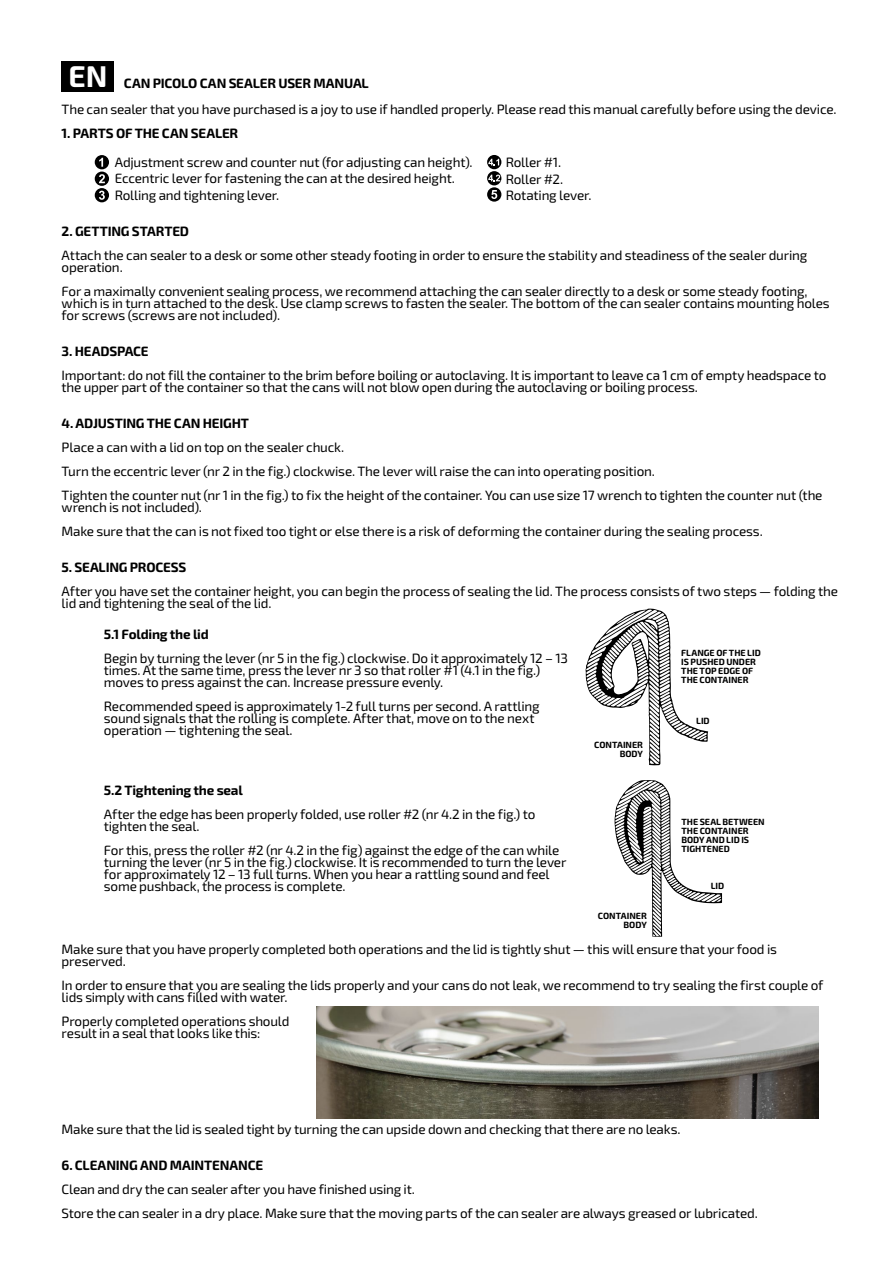
<style>
.page{position:relative;width:893px;height:1263px;background:#fff}
.page>*{position:absolute;margin:0;border:0;box-sizing:border-box;transform-origin:0 0}
.t1{font:700 30px "Exo 2";color:#fff}
.t2{font:13.5px/12px "Exo 2";letter-spacing:-.015em;color:#000}
.t3{font:700 13.5px "Exo 2";letter-spacing:-.015em;color:#000}
.t4{font:700 9px/9px "Exo 2";color:#000}
</style>
<div class="page">
<svg style="left:614px;top:780px;width:108px;height:157px"></svg>
<svg style="left:585px;top:609px;width:123px;height:156px"></svg>
<div style="left:62px;top:62px;width:52px;height:30px;background:#000"></div>
<div style="left:95px;top:172px;width:14px;height:14px;background:#000;border-radius:50%"></div>
<svg style="left:99px;top:174px;width:6px;height:9px"></svg>
<div style="left:95px;top:155px;width:14px;height:14px;background:#000;border-radius:50%"></div>
<svg style="left:99px;top:158px;width:4px;height:9px"></svg>
<div style="left:95px;top:188px;width:14px;height:14px;background:#000;border-radius:50%"></div>
<svg style="left:99px;top:191px;width:6px;height:9px"></svg>
<div style="left:487px;top:187px;width:14px;height:15px;background:#000;border-radius:50%"></div>
<svg style="left:491px;top:190px;width:6px;height:9px"></svg>
<svg style="left:487px;top:171px;width:14px;height:14px"></svg>
<svg style="left:488px;top:175px;width:12px;height:6px"></svg>
<svg style="left:487px;top:155px;width:14px;height:14px"></svg>
<svg style="left:488px;top:159px;width:11px;height:6px"></svg>
<img style="left:317px;top:1006px;width:502px;height:112px">
<h1 class="t1" style="left:68px;top:59px;width:40px">EN</h1>
<p class="t3" style="left:124px;top:75px;width:246px">CAN PICOLO CAN SEALER USER MANUAL</p>
<p class="t2" style="left:62px;top:104px;width:776px">The can sealer that you have purchased is a joy to use if handled properly. Please read this manual carefully before using the device.</p>
<p class="t3" style="left:62px;top:125px;width:178px">1. PARTS OF THE CAN SEALER</p>
<p class="t2" style="left:115px;top:154px;width:359px;line-height:16.5px">Adjustment screw and counter nut (for adjusting can height).<br>Eccentric lever for fastening the can at the desired height.<br>Rolling and tightening lever.</p>
<p class="t3" style="left:62px;top:223px;width:129px">2. GETTING STARTED</p>
<p class="t2" style="left:62px;top:249px;width:747px">Attach the can sealer to a desk or some other steady footing in order to ensure the stability and steadiness of the sealer during operation.</p>
<p class="t2" style="left:62px;top:285px;width:770px">For a maximally convenient sealing process, we recommend attaching the can sealer directly to a desk or some steady footing, which is in turn attached to the desk. Use clamp screws to fasten the sealer. The bottom of the can sealer contains mounting holes for screws (screws are not included).</p>
<p class="t3" style="left:62px;top:343px;width:89px">3. HEADSPACE</p>
<p class="t2" style="left:62px;top:369px;width:766px">Important: do not fill the container to the brim before boiling or autoclaving. It is important to leave ca 1 cm of empty headspace to the upper part of the container so that the cans will not blow open during the autoclaving or boiling process.</p>
<p class="t3" style="left:62px;top:415px;width:189px">4. ADJUSTING THE CAN HEIGHT</p>
<p class="t2" style="left:62px;top:435px;width:762px;line-height:24px">Place a can with a lid on top on the sealer chuck.<br>Turn the eccentric lever (nr 2 in the fig.) clockwise. The lever will raise the can into operating position.<br>Tighten the counter nut (nr 1 in the fig.) to fix the height of the container. You can use size 17 wrench to tighten the counter nut (the</p>
<p class="t2" style="left:62px;top:495px;width:703px;line-height:24px">wrench is not included).<br>Make sure that the can is not fixed too tight or else there is a risk of deforming the container during the sealing process.</p>
<p class="t3" style="left:62px;top:559px;width:126px">5. SEALING PROCESS</p>
<p class="t2" style="left:62px;top:585px;width:778px">After you have set the container height, you can begin the process of sealing the lid. The process consists of two steps — folding the lid and tightening the seal of the lid.</p>
<p class="t2" style="left:506px;top:154px;width:87px;line-height:16.5px">Roller #1.<br>Roller #2.<br>Rotating lever.</p>
<p class="t3" style="left:104px;top:626px;width:106px">5.1 Folding the lid</p>
<p class="t2" style="left:104px;top:652px;width:465px">Begin by turning the lever (nr 5 in the fig.) clockwise. Do it approximately 12 – 13 times. At the same time, press the lever nr 3 so that roller #1 (4.1 in the fig.) moves to press against the can. Increase pressure evenly.</p>
<p class="t2" style="left:104px;top:700px;width:437px">Recommended speed is approximately 1-2 full turns per second. A rattling sound signals that the rolling is complete. After that, move on to the next operation — tightening the seal.</p>
<p class="t3" style="left:104px;top:782px;width:140px">5.2 Tightening the seal</p>
<p class="t2" style="left:104px;top:808px;width:433px">After the edge has been properly folded, use roller #2 (nr 4.2 in the fig.) to tighten the seal.</p>
<p class="t2" style="left:104px;top:844px;width:464px">For this, press the roller #2 (nr 4.2 in the fig) against the edge of the can while turning the lever (nr 5 in the fig.) clockwise. It is recommended to turn the lever for approximately 12 – 13 full turns. When you hear a rattling sound and feel some pushback, the process is complete.</p>
<p class="t4" style="left:594px;top:741px;width:50px;text-align:right">CONTAINER<br>BODY</p>
<p class="t4" style="left:598px;top:912px;width:50px;text-align:right">CONTAINER<br>BODY</p>
<p class="t4" style="left:681px;top:649px;width:81px">FLANGE OF THE LID<br>IS PUSHED UNDER<br>THE TOP EDGE OF<br>THE CONTAINER</p>
<p class="t4" style="left:696px;top:716px;width:15px">LID</p>
<p class="t4" style="left:681px;top:817px;width:85px">THE SEAL BETWEEN<br>THE CONTAINER<br>BODY AND LID IS<br>TIGHTENED</p>
<p class="t4" style="left:711px;top:881px;width:15px">LID</p>
<p class="t2" style="left:62px;top:944px;width:717px">Make sure that you have properly completed both operations and the lid is tightly shut — this will ensure that your food is preserved.</p>
<p class="t2" style="left:62px;top:980px;width:763px">In order to ensure that you are sealing the lids properly and your cans do not leak, we recommend to try sealing the first couple of lids simply with cans filled with water.</p>
<p class="t2" style="left:62px;top:1016px;width:229px">Properly completed operations should result in a seal that looks like this:</p>
<p class="t2" style="left:62px;top:1124px;width:620px">Make sure that the lid is sealed tight by turning the can upside down and checking that there are no leaks.</p>
<p class="t3" style="left:62px;top:1157px;width:203px">6. CLEANING AND MAINTENANCE</p>
<p class="t2" style="left:62px;top:1178px;width:698px;line-height:24px">Clean and dry the can sealer after you have finished using it.<br>Store the can sealer in a dry place. Make sure that the moving parts of the can sealer are always greased or lubricated.</p>
</div>
